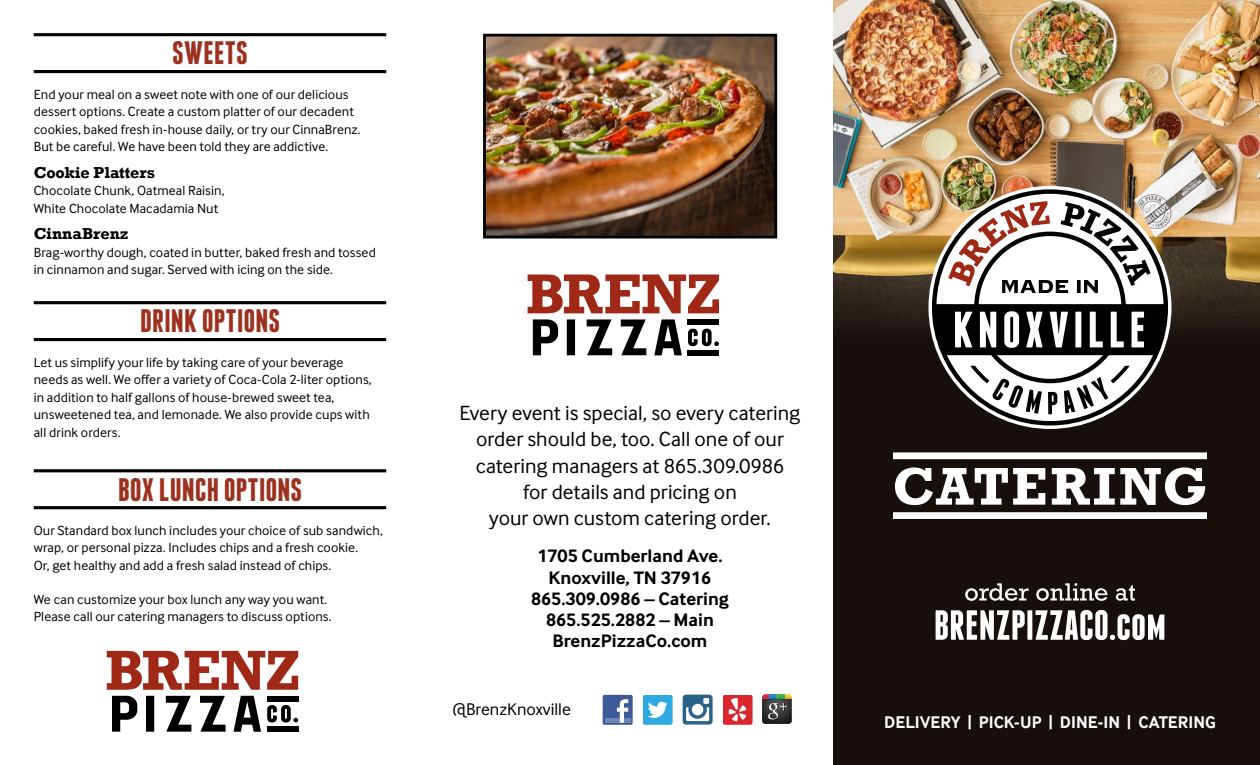
<style>
.page{position:relative;width:1260px;height:765px;background:#fff}
.page>*{position:absolute;margin:0;border:0;box-sizing:border-box;transform-origin:0 0}
.t1{font:700 53.88px "Rockwell";letter-spacing:.035em;color:#fff}
.t2{font:700 32.5px "Franchise";letter-spacing:-.005em;color:#9c311f}
.t3{font:21.25px/26.2px "Inter Face";color:#000;text-align:center}
.t4{font:700 18.75px/21.2px "Inter Face";color:#000;text-align:center}
.t5{font:700 17.5px "Inter Face";letter-spacing:.005em;color:#fff;scale:.96 1}
.t6{font:17.5px "Inter Face";color:#000}
.t7{font:700 16.25px "Rockwell";letter-spacing:-.005em;color:#000}
.t8{font:13.75px/17.5px "Inter Face";letter-spacing:.005em;color:#000}
</style>
<div class="page">
<img style="left:487px;top:38px;width:286px;height:196px">
<div style="left:483px;top:34px;width:294px;height:204px;border:3px solid #000"></div>
<div style="left:834px;top:265px;width:426px;height:500px;background:#160f0c"></div>
<img style="left:834px;top:0;width:426px;height:336px">
<div style="left:893px;top:452px;width:314px;height:7px;background:#fff"></div>
<div style="left:893px;top:512px;width:314px;height:7px;background:#fff"></div>
<div style="left:603px;top:695px;width:30px;height:30px;background:#3c5a98;border-radius:2px"></div>
<div style="left:605px;top:718px;width:25px;height:5px;background:#6d85b3"></div>
<svg style="left:617px;top:699px;width:11px;height:24px"></svg>
<svg style="left:762px;top:694px;width:30px;height:30px"></svg>
<svg style="left:723px;top:695px;width:30px;height:30px"></svg>
<svg style="left:643px;top:695px;width:30px;height:30px"></svg>
<svg style="left:683px;top:695px;width:30px;height:30px"></svg>
<img style="left:932px;top:189px;width:236px;height:237px">
<svg style="left:948px;top:201px;width:203px;height:213px"></svg>
<svg style="left:107px;top:651px;width:191px;height:39px"></svg>
<svg style="left:112px;top:696px;width:25px;height:36px"></svg>
<div style="left:146px;top:696px;width:8px;height:36px;background:#000"></div>
<svg style="left:166px;top:696px;width:25px;height:36px"></svg>
<svg style="left:200px;top:696px;width:26px;height:36px"></svg>
<svg style="left:233px;top:696px;width:28px;height:36px"></svg>
<div style="left:267px;top:696px;width:31px;height:5px;background:#000"></div>
<div style="left:267px;top:726px;width:31px;height:6px;background:#000"></div>
<svg style="left:267px;top:705px;width:31px;height:18px"></svg>
<hr style="left:34px;top:33px;width:352px;height:3px;background:#000">
<hr style="left:34px;top:70px;width:352px;height:3px;background:#000">
<hr style="left:34px;top:301px;width:352px;height:3px;background:#000">
<hr style="left:34px;top:338px;width:352px;height:3px;background:#000">
<hr style="left:34px;top:469px;width:352px;height:3px;background:#000">
<hr style="left:34px;top:506px;width:352px;height:3px;background:#000">
<svg style="left:936px;top:610px;width:228px;height:30px"></svg>
<svg style="left:965px;top:583px;width:170px;height:18px"></svg>
<svg style="left:528px;top:275px;width:191px;height:38px"></svg>
<svg style="left:533px;top:319px;width:25px;height:36px"></svg>
<div style="left:567px;top:319px;width:8px;height:36px;background:#000"></div>
<svg style="left:587px;top:319px;width:25px;height:36px"></svg>
<svg style="left:621px;top:319px;width:25px;height:36px"></svg>
<svg style="left:654px;top:319px;width:28px;height:36px"></svg>
<div style="left:688px;top:319px;width:31px;height:6px;background:#000"></div>
<div style="left:688px;top:350px;width:31px;height:5px;background:#000"></div>
<svg style="left:688px;top:329px;width:31px;height:17px"></svg>
<h2 class="t2" style="left:172px;top:36px;width:77px">SWEETS</h2>
<p class="t8" style="left:34px;top:85px;width:328px">End your meal on a sweet note with one of our delicious dessert options. Create a custom platter of our decadent cookies, baked fresh in-house daily, or try our CinnaBrenz.<br>But be careful. We have been told they are addictive.</p>
<p class="t7" style="left:34px;top:162px;width:123px">Cookie Platters</p>
<p class="t8" style="left:34px;top:182px;width:192px">Chocolate Chunk, Oatmeal Raisin,<br>White Chocolate Macadamia Nut</p>
<p class="t7" style="left:34px;top:224px;width:96px">CinnaBrenz</p>
<p class="t8" style="left:34px;top:243px;width:344px">Brag-worthy dough, coated in butter, baked fresh and tossed in cinnamon and sugar. Served with icing on the side.</p>
<h2 class="t2" style="left:140px;top:304px;width:142px">DRINK OPTIONS</h2>
<p class="t8" style="left:34px;top:353px;width:340px">Let us simplify your life by taking care of your beverage needs as well. We offer a variety of Coca-Cola 2-liter options, in addition to half gallons of house-brewed sweet tea, unsweetened tea, and lemonade. We also provide cups with all drink orders.</p>
<h2 class="t2" style="left:118px;top:473px;width:186px">BOX LUNCH OPTIONS</h2>
<p class="t8" style="left:34px;top:521px;width:351px">Our Standard box lunch includes your choice of sub sandwich, wrap, or personal pizza. Includes chips and a fresh cookie.<br>Or, get healthy and add a fresh salad instead of chips.</p>
<p class="t8" style="left:34px;top:590px;width:299px">We can customize your box lunch any way you want.<br>Please call our catering managers to discuss options.</p>
<h3 class="t3" style="left:460px;top:400px;width:342px">Every event is special, so every catering order should be, too. Call one of our catering managers at 865.309.0986<br>for details and pricing on<br>your own custom catering order.</h3>
<h3 class="t4" style="left:531px;top:545px;width:199px">1705 Cumberland Ave.<br>Knoxville, TN 37916<br>865.309.0986 – Catering<br>865.525.2882 – Main<br>BrenzPizzaCo.com</h3>
<p class="t6" style="left:452px;top:700px;width:120px">@BrenzKnoxville</p>
<h1 class="t1" style="left:892px;top:454px;width:317px">CATERING</h1>
<p class="t5" style="left:884px;top:712px;width:347px">DELIVERY | PICK-UP | DINE-IN | CATERING</p>
</div>
